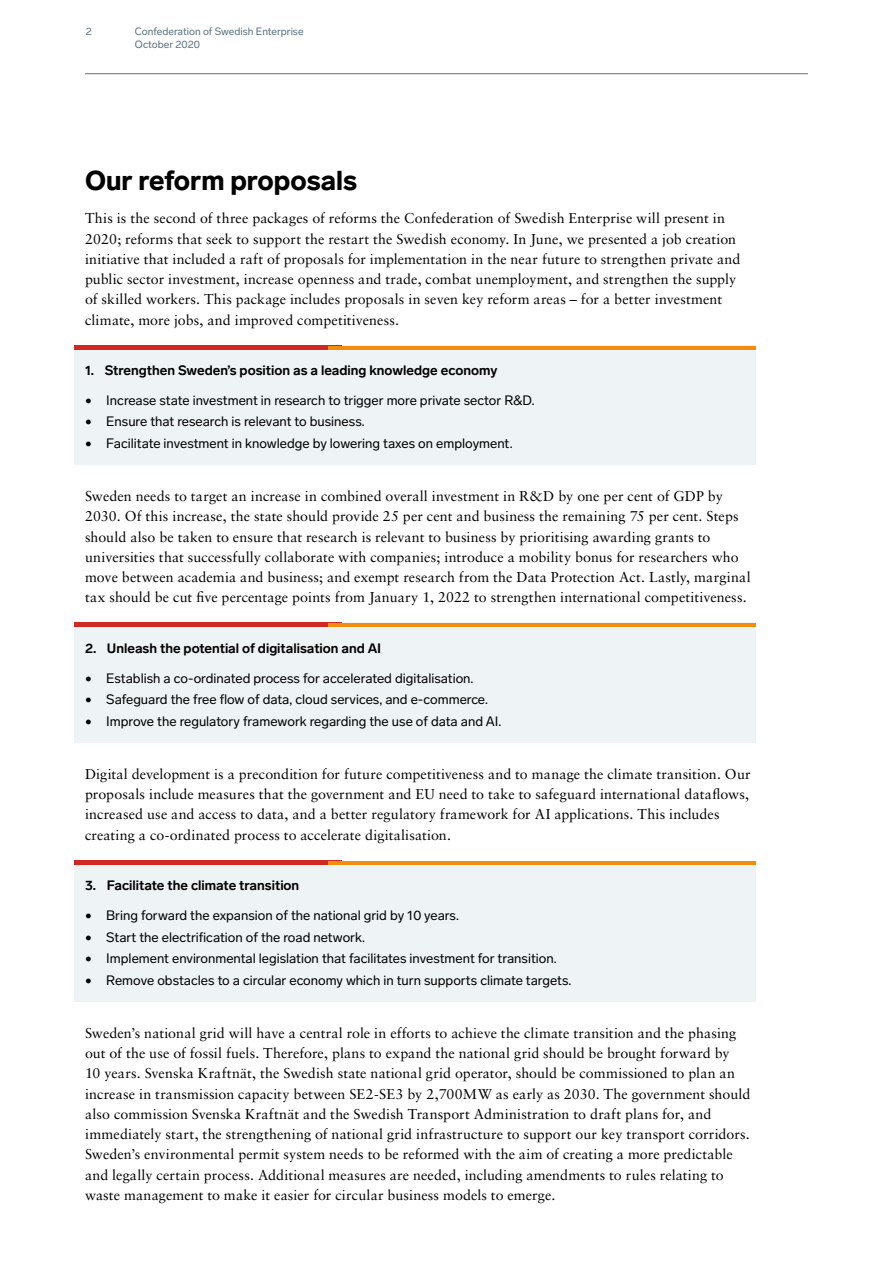
<style>
.page{position:relative;width:893px;height:1263px;background:#fff}
.page>*{position:absolute;margin:0;border:0;box-sizing:border-box;transform-origin:0 0}
.H3_Rubrik{font:900 27px "Lab Grotesque";color:#000}
.Brödtext{font:14.25px/20.2px "Sabon LT Std";letter-spacing:.005em;color:#000}
.t1{font:13.5px "Lab Grotesque";color:#000}
.Ruta___rubrik{font:700 13.5px "Lab Grotesque";color:#000}
.t2{font:10.5px/12.6px "Lab Grotesque";color:#5b7281}
</style>
<div class="page">
<hr style="left:85px;top:73px;width:723px;height:1px;background:#5b7281">
<div style="left:74px;top:345px;width:681px;height:120px;background:#eef3f5"></div>
<div style="left:74px;top:345px;width:268px;height:5px;background:#ce2a21"></div>
<svg style="left:328px;top:346px;width:427px;height:3px"></svg>
<div style="left:74px;top:622px;width:681px;height:121px;background:#eef3f5"></div>
<hr style="left:74px;top:623px;width:268px;height:4px;background:#ce2a21">
<hr style="left:328px;top:623px;width:427px;height:4px;background:#f28e0f">
<div style="left:74px;top:861px;width:681px;height:140px;background:#eef3f5"></div>
<hr style="left:74px;top:861px;width:268px;height:4px;background:#ce2a21">
<hr style="left:328px;top:861px;width:427px;height:4px;background:#f28e0f">
<p class="t2" style="left:86px;top:25px;width:8px">2</p>
<p class="t2" style="left:135px;top:25px;width:170px">Confederation of Swedish Enterprise<br>October 2020</p>
<p class="H3_Rubrik" style="left:85px;top:165px;width:274px">Our reform proposals</p>
<p class="Brödtext" style="left:85px;top:208px;width:657px">This is the second of three packages of reforms the Confederation of Swedish Enterprise will present in 2020; reforms that seek to support the restart the Swedish economy. In June, we presented a job creation initiative that included a raft of proposals for implementation in the near future to strengthen private and public sector investment, increase openness and trade, combat unemployment, and strengthen the supply of skilled workers. This package includes proposals in seven key reform areas – for a better investment climate, more jobs, and improved competitiveness.</p>
<p class="Ruta___rubrik" style="left:85px;top:362px;width:414px">1. Strengthen Sweden’s position as a leading knowledge economy</p>
<p class="t1" style="left:85px;top:392px;width:451px">• Increase state investment in research to trigger more private sector R&amp;D.</p>
<p class="t1" style="left:85px;top:414px;width:281px">• Ensure that research is relevant to business.</p>
<p class="t1" style="left:85px;top:435px;width:429px">• Facilitate investment in knowledge by lowering taxes on employment.</p>
<p class="Brödtext" style="left:85px;top:486px;width:667px">Sweden needs to target an increase in combined overall investment in R&amp;D by one per cent of GDP by 2030. Of this increase, the state should provide 25 per cent and business the remaining 75 per cent. Steps should also be taken to ensure that research is relevant to business by prioritising awarding grants to universities that successfully collaborate with companies; introduce a mobility bonus for researchers who move between academia and business; and exempt research from the Data Protection Act. Lastly, marginal tax should be cut five percentage points from January 1, 2022 to strengthen international competitiveness.</p>
<p class="Ruta___rubrik" style="left:85px;top:640px;width:298px">2. Unleash the potential of digitalisation and AI</p>
<p class="t1" style="left:85px;top:670px;width:390px">• Establish a co-ordinated process for accelerated digitalisation.</p>
<p class="t1" style="left:85px;top:691px;width:405px">• Safeguard the free flow of data, cloud services, and e-commerce.</p>
<p class="t1" style="left:85px;top:713px;width:418px">• Improve the regulatory framework regarding the use of data and AI.</p>
<p class="Brödtext" style="left:85px;top:764px;width:667px">Digital development is a precondition for future competitiveness and to manage the climate transition. Our proposals include measures that the government and EU need to take to safeguard international dataflows, increased use and access to data, and a better regulatory framework for AI applications. This includes creating a co-ordinated process to accelerate digitalisation.</p>
<p class="Ruta___rubrik" style="left:85px;top:877px;width:216px">3. Facilitate the climate transition</p>
<p class="t1" style="left:85px;top:907px;width:375px">• Bring forward the expansion of the national grid by 10 years.</p>
<p class="t1" style="left:85px;top:929px;width:281px">• Start the electrification of the road network.</p>
<p class="t1" style="left:85px;top:950px;width:473px">• Implement environmental legislation that facilitates investment for transition.</p>
<p class="t1" style="left:85px;top:972px;width:488px">• Remove obstacles to a circular economy which in turn supports climate targets.</p>
<p class="Brödtext" style="left:85px;top:1022px;width:667px">Sweden’s national grid will have a central role in efforts to achieve the climate transition and the phasing out of the use of fossil fuels. Therefore, plans to expand the national grid should be brought forward by<br>10 years. Svenska Kraftnät, the Swedish state national grid operator, should be commissioned to plan an increase in transmission capacity between SE2-SE3 by 2,700MW as early as 2030. The government should also commission Svenska Kraftnät and the Swedish Transport Administration to draft plans for, and immediately start, the strengthening of national grid infrastructure to support our key transport corridors.<br>Sweden’s environmental permit system needs to be reformed with the aim of creating a more predictable and legally certain process. Additional measures are needed, including amendments to rules relating to waste management to make it easier for circular business models to emerge.</p>
</div>
